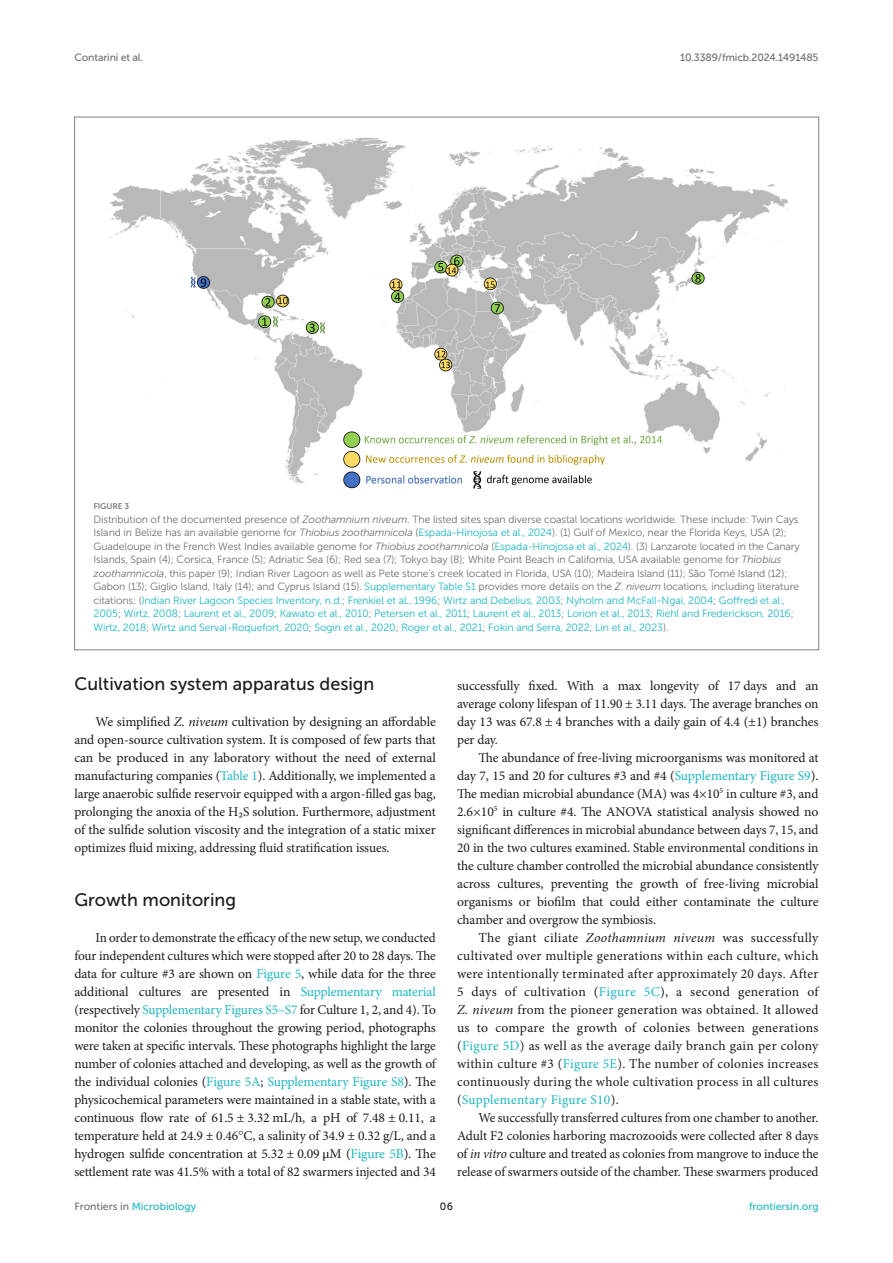
<style>
.page{position:relative;width:893px;height:1263px;background:#fff}
.page>*{position:absolute;margin:0;border:0;box-sizing:border-box;transform-origin:0 0}
.HEAD_2{font:18px "Museo Sans 500";color:#1b1c1b}
.TEXT{font:13.5px/18px "Minion Pro";letter-spacing:-.005em;color:#1b1c1b;text-align:justify}
.FIG_LEG{font:10.5px/13.5px "Museo Sans 300";letter-spacing:-.01em;color:#706f70}
.t1{font:10.5px "Museo Sans 500";letter-spacing:-.015em;color:#706f70}
.t2{font:10.5px "Museo Sans 500";color:#1db5c3}
.t3{font:10.5px "Museo Sans 500";color:#1b1c1b}
.FIG_HD{font:8.25px "Museo Sans 700";letter-spacing:-.01em;color:#7e7f7f}
.s1{font-style:italic}
.s2{color:#1db5c3}
.s3{font-family:"STIX"}
.s4{font-family:"STIX General"}
.s5{color:#706f70}
</style>
<div class="page">
<img style="left:106px;top:137px;width:682px;height:352px">
<p class="t1" style="left:74px;top:51px;width:70px">Contarini et al.</p>
<p class="t1" style="left:680px;top:51px;width:140px">10.3389/fmicb.2024.1491485</p>
<p class="FIG_HD" style="left:94px;top:502px;width:37px">FIGURE 3</p>
<p class="FIG_LEG" style="left:94px;top:513px;width:708px">Distribution of the documented presence of <span class="s1">Zoothamnium niveum</span>. The listed sites span diverse coastal locations worldwide. These include: Twin Cays Island in Belize has an available genome for <span class="s1">Thiobius zoothamnicola</span> (<span class="s2">Espada-Hinojosa et al., 2024</span>). (1) Gulf of Mexico, near the Florida Keys, USA (2); Guadeloupe in the French West Indies available genome for <span class="s1">Thiobius zoothamnicola</span> (<span class="s2">Espada-Hinojosa et al., 2024</span>). (3) Lanzarote located in the Canary Islands, Spain (4); Corsica, France (5); Adriatic Sea (6); Red sea (7); Tokyo bay (8); White Point Beach in California, USA available genome for <span class="s1">Thiobius zoothamnicola</span>, this paper (9); Indian River Lagoon as well as Pete stone’s creek located in Florida, USA (10); Madeira Island (11); São Tomé Island (12); Gabon (13); Giglio Island, Italy (14); and Cyprus Island (15). <span class="s2">Supplementary Table S1</span> provides more details on the <span class="s1">Z. niveum</span> locations, including literature citations: (<span class="s2">Indian River Lagoon Species Inventory, n.d.</span>; <span class="s2">Frenkiel et al., 1996</span>; <span class="s2">Wirtz and Debelius, 2003</span>; <span class="s2">Nyholm and McFall-Ngai, 2004</span>; <span class="s2">Goffredi et al., 2005</span>; <span class="s2">Wirtz, 2008</span>; <span class="s2">Laurent et al., 2009</span>; <span class="s2">Kawato et al., 2010</span>; <span class="s2">Petersen et al., 2011</span>; <span class="s2">Laurent et al., 2013</span>; <span class="s2">Lorion et al., 2013</span>; <span class="s2">Riehl and Frederickson, 2016</span>; <span class="s2">Wirtz, 2018</span>; <span class="s2">Wirtz and Serval-Roquefort, 2020</span>; <span class="s2">Sogin et al., 2020</span>; <span class="s2">Roger et al., 2021</span>; <span class="s2">Fokin and Serra, 2022</span>; <span class="s2">Lin et al., 2023</span>).</p>
<p class="HEAD_2" style="left:74px;top:674px;width:301px">Cultivation system apparatus design</p>
<p class="TEXT" style="left:74px;top:713px;width:363px;text-indent:21px">We simplified <span class="s1">Z. niveum</span> cultivation by designing an affordable and open-source cultivation system. It is composed of few parts that can be produced in any laboratory without the need of external manufacturing companies (<span class="s2">Table 1</span>). Additionally, we implemented a large anaerobic sulfide reservoir equipped with a argon-filled gas bag, prolonging the anoxia of the H₂S solution. Furthermore, adjustment of the sulfide solution viscosity and the integration of a static mixer optimizes fluid mixing, addressing fluid stratification issues.</p>
<p class="HEAD_2" style="left:74px;top:890px;width:163px">Growth monitoring</p>
<p class="TEXT" style="left:74px;top:929px;width:363px;text-indent:21px">In order to demonstrate the efficacy of the new setup, we conducted four independent cultures which were stopped after 20 to 28 days. The data for culture #3 are shown on <span class="s2">Figure 5</span>, while data for the three additional cultures are presented in <span class="s2">Supplementary material </span>(respectively <span class="s2">Supplementary Figures S5–S7</span> for Culture 1, 2, and 4). To monitor the colonies throughout the growing period, photographs were taken at specific intervals. These photographs highlight the large number of colonies attached and developing, as well as the growth of the individual colonies (<span class="s2">Figure 5A</span>; <span class="s2">Supplementary Figure S8</span>). The physicochemical parameters were maintained in a stable state, with a continuous flow rate of 61.5 ± 3.32 mL/h, a pH of 7.48 ± 0.11, a temperature held at 24.9 ± 0.46<span class="s3">°</span>C, a salinity of 34.9 ± 0.32 g/L, and a hydrogen sulfide concentration at 5.32 ± 0.09 <span class="s4">μ</span>M (<span class="s2">Figure 5B</span>). The settlement rate was 41.5% with a total of 82 swarmers injected and 34</p>
<p class="TEXT" style="left:457px;top:677px;width:363px">successfully fixed. With a max longevity of 17 days and an average colony lifespan of 11.90 ± 3.11 days. The average branches on day 13 was 67.8 ± 4 branches with a daily gain of 4.4 (±1) branches per day.</p>
<p class="TEXT" style="left:457px;top:749px;width:363px;text-indent:21px">The abundance of free-living microorganisms was monitored at day 7, 15 and 20 for cultures #3 and #4 (<span class="s2">Supplementary Figure S9</span>).<br>The median microbial abundance (MA) was 4×10<sup>5</sup> in culture #3, and 2.6×10<sup>5</sup> in culture #4. The ANOVA statistical analysis showed no significant differences in microbial abundance between days 7, 15, and 20 in the two cultures examined. Stable environmental conditions in the culture chamber controlled the microbial abundance consistently across cultures, preventing the growth of free-living microbial organisms or biofilm that could either contaminate the culture chamber and overgrow the symbiosis.</p>
<p class="TEXT" style="left:457px;top:929px;width:363px;text-indent:21px">The giant ciliate <span class="s1">Zoothamnium niveum</span> was successfully cultivated over multiple generations within each culture, which were intentionally terminated after approximately 20 days. After 5 days of cultivation (<span class="s2">Figure 5C</span>), a second generation of <span class="s1">Z. niveum</span> from the pioneer generation was obtained. It allowed us to compare the growth of colonies between generations (<span class="s2">Figure 5D</span>) as well as the average daily branch gain per colony within culture #3 (<span class="s2">Figure 5E</span>). The number of colonies increases continuously during the whole cultivation process in all cultures (<span class="s2">Supplementary Figure S10</span>).</p>
<p class="TEXT" style="left:457px;top:1109px;width:363px;text-indent:21px">We successfully transferred cultures from one chamber to another.<br>Adult F2 colonies harboring macrozooids were collected after 8 days of <span class="s1">in vitro</span> culture and treated as colonies from mangrove to induce the release of swarmers outside of the chamber. These swarmers produced</p>
<p class="t2" style="left:74px;top:1200px;width:123px"><span class="s5">Frontiers in</span> Microbiology</p>
<p class="t3" style="left:440px;top:1200px;width:15px">06</p>
<p class="t2" style="left:749px;top:1200px;width:71px">frontiersin.org</p>
</div>
